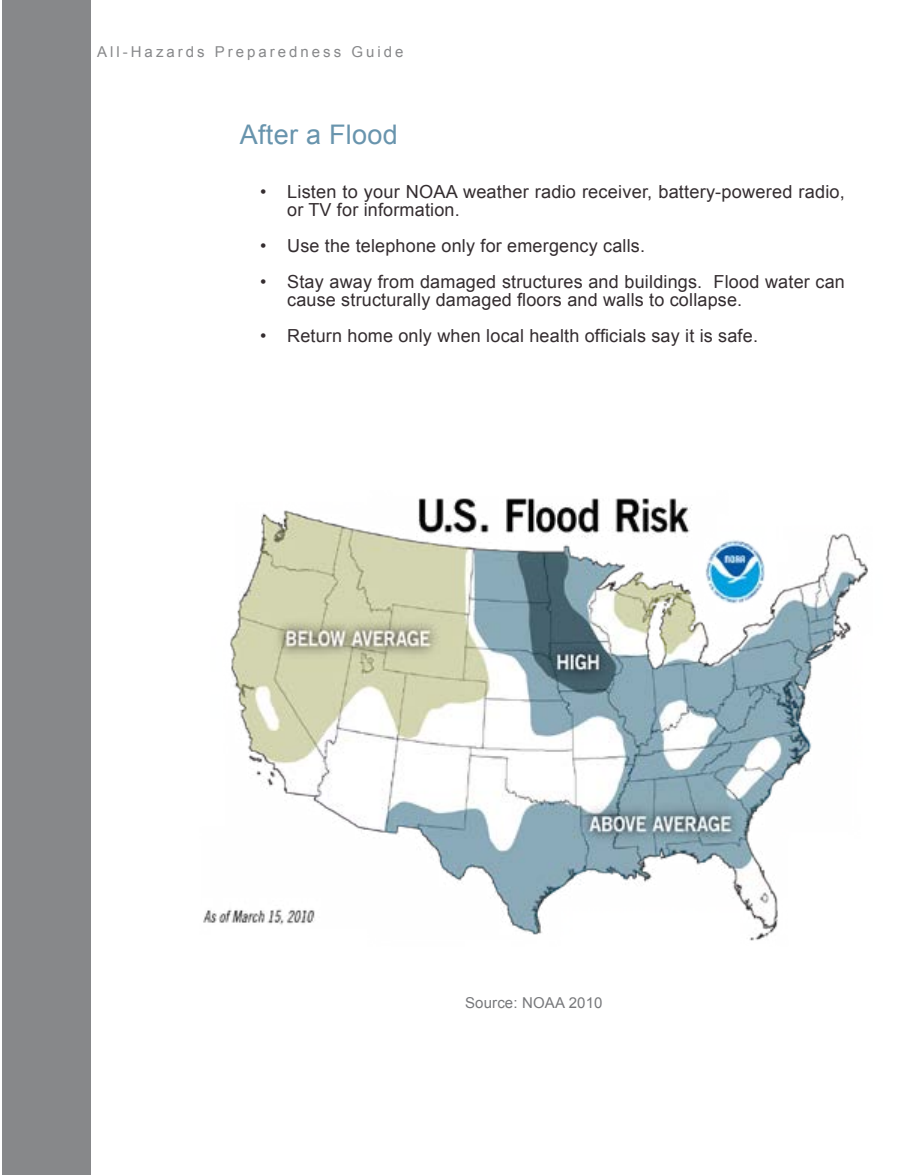
<style>
.page{position:relative;width:905px;height:1175px;background:#fff}
.page>*{position:absolute;margin:0;border:0;box-sizing:border-box;transform-origin:0 0}
.t1{font:27px "Arial";letter-spacing:.01em;color:#6894ad}
.t2{font:18px/18px "Arial";letter-spacing:.01em;color:#342d30}
.t3{font:15px "Arial";letter-spacing:.2em;color:#87888a}
.t4{font:15px "Arial";letter-spacing:.01em;color:#77787b}
</style>
<div class="page">
<div style="left:2px;top:0;width:88px;height:1174px;background:#87888a"></div>
<img style="left:203px;top:498px;width:665px;height:443px">
<p class="t3" style="left:54px;top:42px;width:351px">28 | All-Hazards Preparedness Guide</p>
<p class="t1" style="left:240px;top:117px;width:159px">After a Flood</p>
<p class="t2" style="left:287px;top:183px;width:559px;text-indent:-27px">• Listen to your NOAA weather radio receiver, battery-powered radio, or TV for information.</p>
<p class="t2" style="left:260px;top:237px;width:386px">• Use the telephone only for emergency calls.</p>
<p class="t2" style="left:287px;top:273px;width:559px;text-indent:-27px">• Stay away from damaged structures and buildings. Flood water can cause structurally damaged floors and walls to collapse.</p>
<p class="t2" style="left:260px;top:327px;width:499px">• Return home only when local health officials say it is safe.</p>
<p class="t4" style="left:465px;top:993px;width:139px">Source: NOAA 2010</p>
</div>
